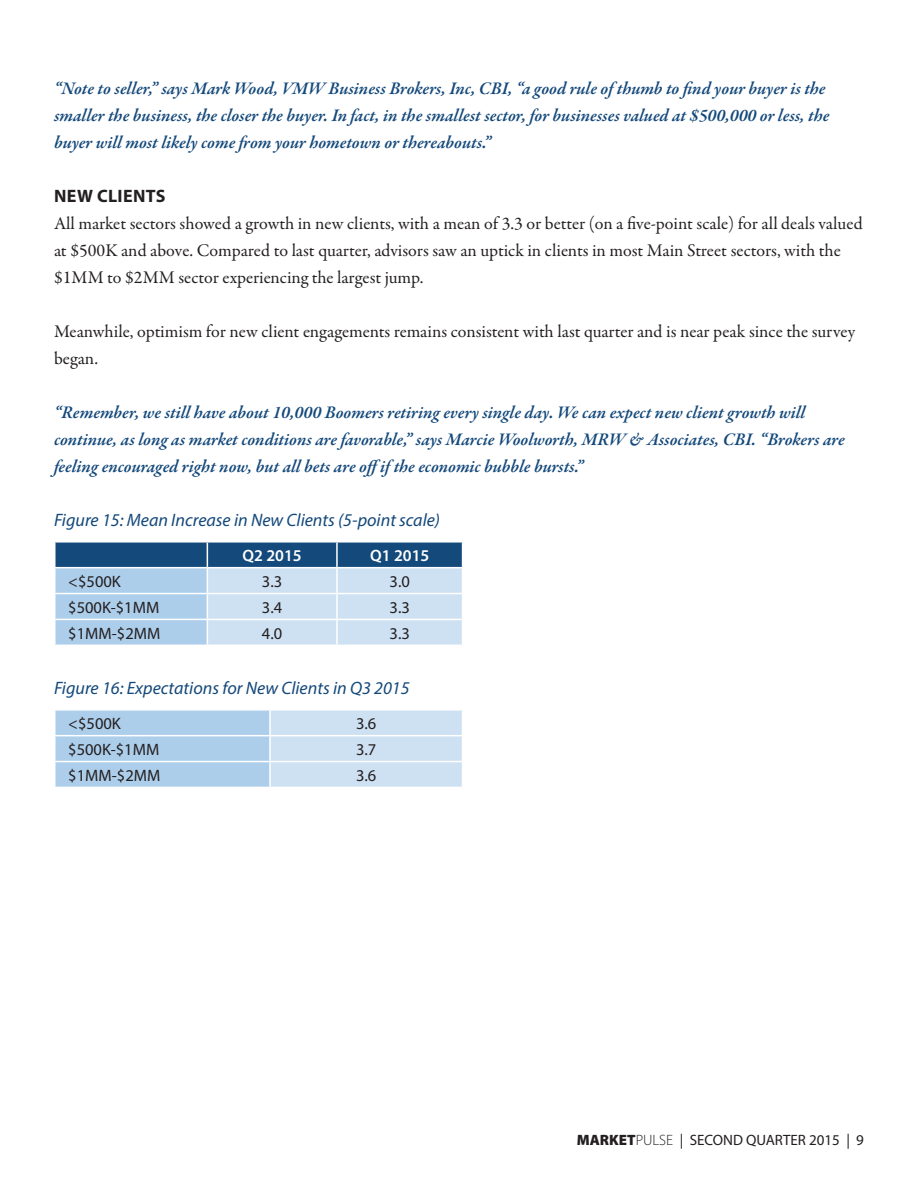
<style>
.page{position:relative;width:918px;height:1188px;background:#fff}
.page>*{position:absolute;margin:0;border:0;box-sizing:border-box;transform-origin:0 0}
.t1{font:italic 600 18px/27px "Garamond Premr Pro";letter-spacing:-.005em;color:#14497b}
.t2{font:18px/27px "Garamond Premr Pro";letter-spacing:-.005em;color:#231f20}
.t3{font:italic 18px "Myriad Pro";color:#14497b}
.t4{font:700 18px "Myriad Pro";letter-spacing:.02em;color:#231f20}
.t5{font:16.5px "Myriad Pro";color:#231f20}
.t6{font:600 16.5px "Myriad Pro";color:#fff}
.t7{font:15px "Myriad Pro";color:#231f20}
.s1{font-weight:900}
.s2{font-weight:300}
</style>
<div class="page">
<svg style="left:55px;top:542px;width:408px;height:103px;background:#9cbad5"></svg>
<svg style="left:55px;top:710px;width:407px;height:77px;background:#c0d9ef"></svg>
<p class="t1" style="left:54px;top:76px;width:777px">“Note to seller,” says Mark Wood, VMW Business Brokers, Inc, CBI, “a good rule of thumb to find your buyer is the smaller the business, the closer the buyer. In fact, in the smallest sector, for businesses valued at $500,000 or less, the buyer will most likely come from your hometown or thereabouts.”</p>
<p class="t4" style="left:54px;top:184px;width:113px">NEW CLIENTS</p>
<p class="t2" style="left:54px;top:210px;width:810px">All market sectors showed a growth in new clients, with a mean of 3.3 or better (on a five-point scale) for all deals valued at $500K and above. Compared to last quarter, advisors saw an uptick in clients in most Main Street sectors, with the $1MM to $2MM sector experiencing the largest jump.</p>
<p class="t2" style="left:54px;top:318px;width:803px">Meanwhile, optimism for new client engagements remains consistent with last quarter and is near peak since the survey began.</p>
<p class="t1" style="left:54px;top:400px;width:792px">“Remember, we still have about 10,000 Boomers retiring every single day. We can expect new client growth will continue, as long as market conditions are favorable,” says Marcie Woolworth, MRW &amp; Associates, CBI. “Brokers are feeling encouraged right now, but all bets are offif the economic bubble bursts.”</p>
<p class="t3" style="left:54px;top:509px;width:388px">Figure 15: Mean Increase in New Clients (5-point scale)</p>
<p class="t6" style="left:243px;top:545px;width:61px">Q2 2015</p>
<p class="t6" style="left:370px;top:545px;width:61px">Q1 2015</p>
<p class="t5" style="left:68px;top:571px;width:54px">&lt;$500K</p>
<p class="t5" style="left:262px;top:571px;width:22px">3.3</p>
<p class="t5" style="left:390px;top:571px;width:22px">3.0</p>
<p class="t5" style="left:68px;top:597px;width:93px">$500K-$1MM</p>
<p class="t5" style="left:262px;top:597px;width:22px">3.4</p>
<p class="t5" style="left:390px;top:597px;width:22px">3.3</p>
<p class="t5" style="left:68px;top:623px;width:94px">$1MM-$2MM</p>
<p class="t5" style="left:262px;top:623px;width:22px">4.0</p>
<p class="t5" style="left:390px;top:623px;width:22px">3.3</p>
<p class="t3" style="left:54px;top:677px;width:357px">Figure 16: Expectations for New Clients in Q3 2015</p>
<p class="t5" style="left:68px;top:713px;width:54px">&lt;$500K</p>
<p class="t5" style="left:356px;top:713px;width:22px">3.6</p>
<p class="t5" style="left:68px;top:739px;width:93px">$500K-$1MM</p>
<p class="t5" style="left:356px;top:739px;width:22px">3.7</p>
<p class="t5" style="left:68px;top:765px;width:94px">$1MM-$2MM</p>
<p class="t5" style="left:356px;top:765px;width:22px">3.6</p>
<p class="t7" style="left:577px;top:1131px;width:289px"><span class="s1">MARKET</span><span class="s2">PULSE</span> | SECOND QUARTER 2015 | 9</p>
</div>
